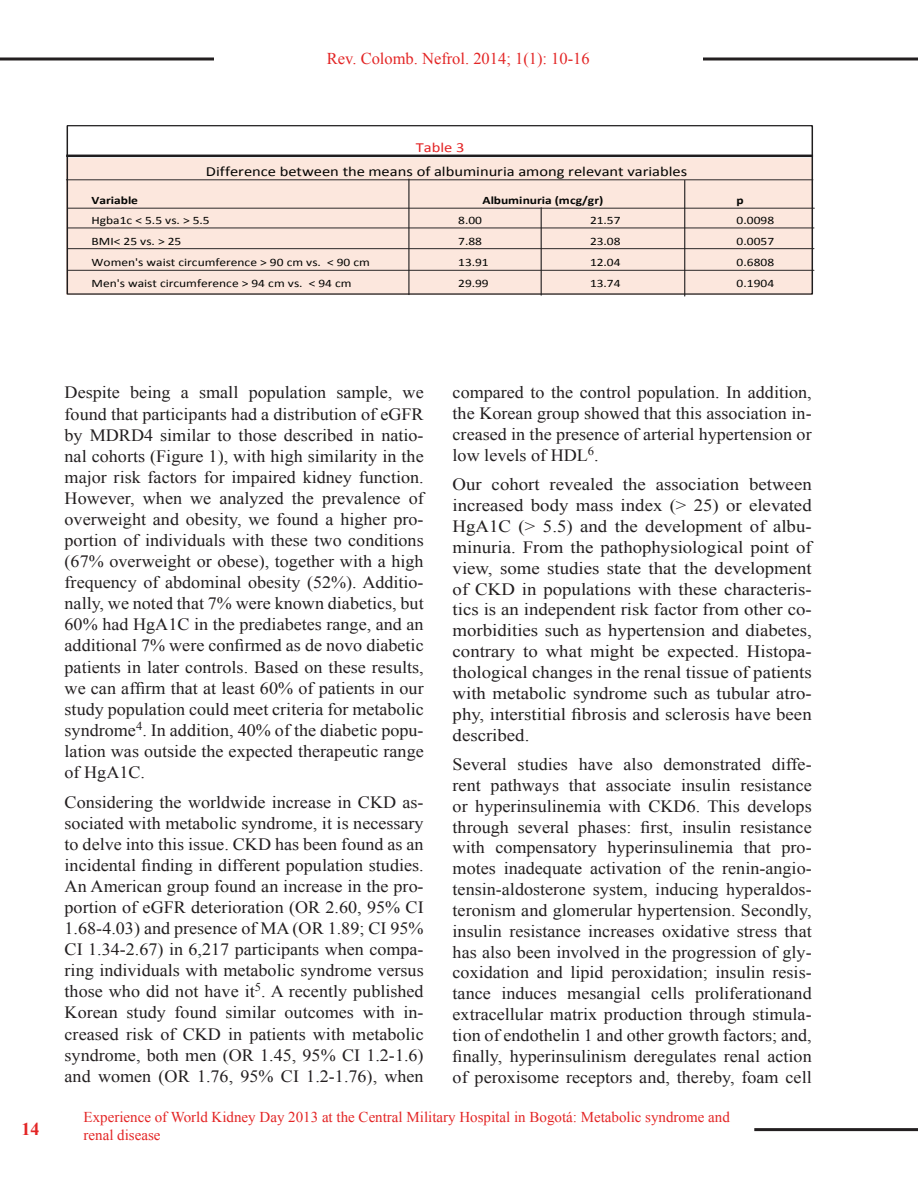
<style>
.page{position:relative;width:918px;height:1188px;background:#fff}
.page>*{position:absolute;margin:0;border:0;box-sizing:border-box;transform-origin:0 0}
.t1{font:700 18px "Times New Roman";color:#e32525}
.t2{font:17.25px/21.1px "Times New Roman";color:#231f20;text-align:justify;scale:1.05 1}
.t3{font:17.25px/20.9px "Times New Roman";color:#231f20;text-align:justify;scale:1.09 1}
.t4{font:16.5px "Times New Roman";color:#e32525}
.t5{font:15px/18px "Times New Roman";color:#e32525}
.t6{font:13.95px "Calibri";color:#040503;scale:1.19 1}
.t7{font:13.95px "Calibri";color:#e32526;scale:1.19 1}
.t8{font:11.4px "Calibri";color:#040503;scale:1.19 1}
.t9{font:700 11.4px "Calibri";letter-spacing:-.005em;color:#040503;scale:1.19 1}
.s1{font-style:inherit}
</style>
<div class="page">
<hr style="left:0;top:57px;width:918px;height:3px;background:#231f20">
<div style="left:214px;top:52px;width:489px;height:19px;background:#fff"></div>
<hr style="left:754px;top:1128px;width:164px;height:3px;background:#231f20">
<div style="left:66px;top:158px;width:747px;height:137px;background:#fce7dd"></div>
<hr style="left:66px;top:179px;width:747px;height:1px;background:#1f1d1e">
<div style="left:67px;top:125px;width:746px;height:170px;border:1px solid #1f1d1e"></div>
<hr style="left:66px;top:154px;width:747px;height:3px;background:#1f1d1e">
<hr style="left:67px;top:227px;width:747px;height:1px;background:#1f1d1e">
<hr style="left:67px;top:248px;width:747px;height:1px;background:#1f1d1e">
<hr style="left:67px;top:270px;width:747px;height:1px;background:#1f1d1e">
<hr style="left:68px;top:208px;width:746px;height:1px;background:#1f1d1e">
<hr style="left:408px;top:179px;width:1px;height:116px;background:#1f1d1e">
<hr style="left:541px;top:208px;width:1px;height:87px;background:#1f1d1e">
<hr style="left:684px;top:180px;width:1px;height:116px;background:#1f1d1e">
<p class="t4" style="left:327px;top:47px;width:264px">Rev. Colomb. Nefrol. <span class="s1">2014; 1(1): 10-16</span></p>
<p class="t7" style="left:416px;top:138px;width:43px">Table 3</p>
<p class="t6" style="left:206px;top:162px;width:406px">Difference between the means of albuminuria among relevant variables</p>
<p class="t9" style="left:92px;top:193px;width:41px">Variable</p>
<p class="t9" style="left:483px;top:193px;width:103px">Albuminuria (mcg/gr)</p>
<p class="t9" style="left:737px;top:193px;width:8px">p</p>
<p class="t8" style="left:92px;top:214px;width:101px">Hgba1c &lt; 5.5 vs. &gt; 5.5</p>
<p class="t8" style="left:458px;top:214px;width:22px">8.00</p>
<p class="t8" style="left:590px;top:214px;width:27px">21.57</p>
<p class="t8" style="left:737px;top:214px;width:33px">0.0098</p>
<p class="t8" style="left:92px;top:234px;width:77px">BMI&lt; 25 vs. &gt; 25</p>
<p class="t8" style="left:458px;top:234px;width:22px">7.88</p>
<p class="t8" style="left:590px;top:234px;width:27px">23.08</p>
<p class="t8" style="left:737px;top:234px;width:33px">0.0057</p>
<p class="t8" style="left:92px;top:255px;width:235px">Women's waist circumference &gt; 90 cm vs. &lt; 90 cm</p>
<p class="t8" style="left:458px;top:255px;width:27px">13.91</p>
<p class="t8" style="left:590px;top:255px;width:27px">12.04</p>
<p class="t8" style="left:737px;top:255px;width:33px">0.6808</p>
<p class="t8" style="left:92px;top:276px;width:220px">Men's waist circumference &gt; 94 cm vs. &lt; 94 cm</p>
<p class="t8" style="left:458px;top:276px;width:27px">29.99</p>
<p class="t8" style="left:590px;top:276px;width:27px">13.74</p>
<p class="t8" style="left:737px;top:276px;width:33px">0.1904</p>
<p class="t1" style="left:21px;top:1117px;width:19px">14</p>
<p class="t2" style="left:65px;top:382px;width:344px">Despite being a small population sample, we found that participants had a distribution of eGFR by MDRD4 similar to those described in natio&shy;nal cohorts (Figure 1), with high similarity in the major risk factors for impaired kidney function.<br>However, when we analyzed the prevalence of overweight and obesity, we found a higher pro&shy;portion of individuals with these two conditions (67% overweight or obese), together with a high frequency of abdominal obesity (52%). Additio&shy;nally, we noted that 7% were known diabetics, but 60% had HgA1C in the prediabetes range, and an additional 7% were confirmed as de novo diabetic patients in later controls. Based on these results, we can affirm that at least 60% of patients in our study population could meet criteria for metabolic syndrome<sup>4</sup>. In addition, 40% of the diabetic popu&shy;lation was outside the expected therapeutic range of HgA1C.</p>
<p class="t2" style="left:65px;top:791px;width:344px">Considering the worldwide increase in CKD as&shy;sociated with metabolic syndrome, it is necessary to delve into this issue. CKD has been found as an incidental finding in different population studies.<br>An American group found an increase in the pro&shy;portion of eGFR deterioration (OR 2.60, 95% CI 1.68-4.03) and presence of MA (OR 1.89; CI 95% CI 1.34-2.67) in 6,217 participants when compa&shy;ring individuals with metabolic syndrome versus those who did not have it<sup>5</sup>. A recently published Korean study found similar outcomes with in&shy;creased risk of CKD in patients with metabolic syndrome, both men (OR 1.45, 95% CI 1.2-1.6) and women (OR 1.76, 95% CI 1.2-1.76), when</p>
<p class="t2" style="left:453px;top:382px;width:344px">compared to the control population. In addition, the Korean group showed that this association in&shy;creased in the presence of arterial hypertension or low levels of HDL<sup>6</sup>.</p>
<p class="t3" style="left:453px;top:474px;width:331px">Our cohort revealed the association between increased body mass index (&gt; 25) or elevated HgA1C (&gt; 5.5) and the development of albu&shy;minuria. From the pathophysiological point of view, some studies state that the development of CKD in populations with these characteris&shy;tics is an independent risk factor from other co&shy;morbidities such as hypertension and diabetes, contrary to what might be expected. Histopa&shy;thological changes in the renal tissue of patients with metabolic syndrome such as tubular atro&shy;phy, interstitial fibrosis and sclerosis have been described.</p>
<p class="t2" style="left:453px;top:754px;width:344px">Several studies have also demonstrated diffe&shy;rent pathways that associate insulin resistance or hyperinsulinemia with CKD6. This develops through several phases: first, insulin resistance with compensatory hyperinsulinemia that pro&shy;motes inadequate activation of the renin-angio&shy;tensin-aldosterone system, inducing hyperaldos&shy;teronism and glomerular hypertension. Secondly, insulin resistance increases oxidative stress that has also been involved in the progression of gly&shy;coxidation and lipid peroxidation; insulin resis&shy;tance induces mesangial cells proliferationand extracellular matrix production through stimula&shy;tion of endothelin 1 and other growth factors; and, finally, hyperinsulinism deregulates renal action of peroxisome receptors and, thereby, foam cell</p>
<p class="t5" style="left:84px;top:1108px;width:648px">Experience of World Kidney Day 2013 at the Central Military Hospital in Bogotá: Metabolic syndrome and renal disease</p>
</div>
